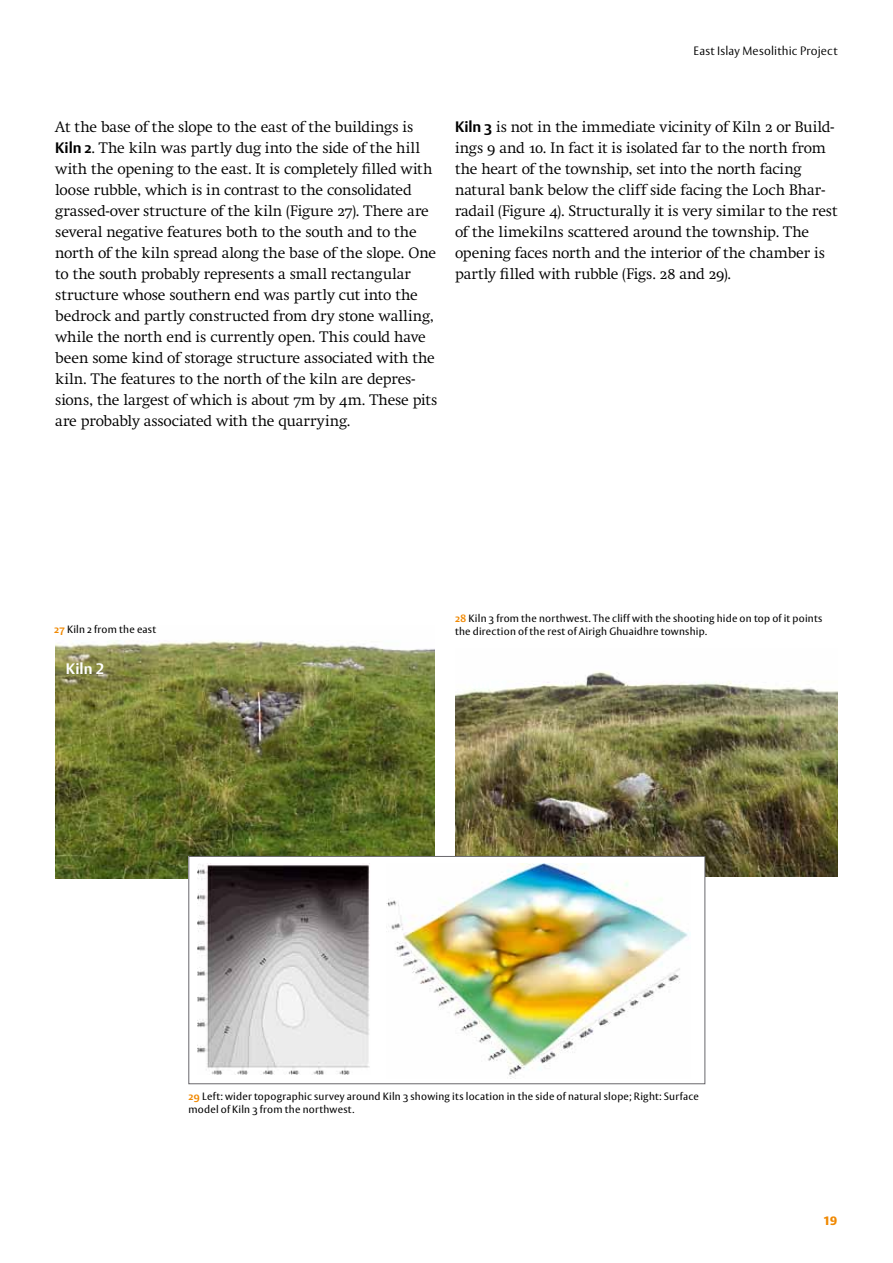
<style>
.page{position:relative;width:893px;height:1263px;background:#fff}
.page>*{position:absolute;margin:0;border:0;box-sizing:border-box;transform-origin:0 0}
.t1{font:15px/21px "Rdg Swift";letter-spacing:-.005em;color:#000}
.t2{font:700 15px "Rdg Vesta";color:#fff}
.t3{font:12px "Rdg Vesta";letter-spacing:.015em;color:#000}
.t4{font:700 12px "Rdg Vesta 3";color:#f08800}
.t5{font:10.5px/13.5px "Rdg Vesta 2";letter-spacing:.02em;color:#000}
.s1{font-family:"Rdg Vesta";font-weight:700}
.s2{font-family:"Rdg Vesta";font-weight:700;color:#f08800}
</style>
<div class="page">
<img style="left:55px;top:640px;width:379px;height:238px">
<img style="left:455px;top:671px;width:383px;height:205px">
<div style="left:189px;top:856px;width:516px;height:228px;background:#fff"></div>
<img style="left:198px;top:863px;width:172px;height:211px">
<div style="left:189px;top:856px;width:516px;height:228px;border:1px solid #68676c"></div>
<img style="left:387px;top:863px;width:301px;height:215px">
<p class="t3" style="left:694px;top:44px;width:146px">East Islay Mesolithic Project</p>
<p class="t1" style="left:55px;top:117px;width:383px">At the base of the slope to the east of the buildings is <span class="s1">Kiln 2</span>. The kiln was partly dug into the side of the hill with the opening to the east. It is completely filled with loose rubble, which is in contrast to the consolidated grassed-over structure of the kiln (Figure 27). There are several negative features both to the south and to the north of the kiln spread along the base of the slope. One to the south probably represents a small rectangular structure whose southern end was partly cut into the bedrock and partly constructed from dry stone walling, while the north end is currently open. This could have been some kind of storage structure associated with the kiln. The features to the north of the kiln are depres&shy;sions, the largest of which is about 7m by 4m. These pits are probably associated with the quarrying.</p>
<p class="t1" style="left:455px;top:117px;width:384px"><span class="s1">Kiln 3</span> is not in the immediate vicinity of Kiln 2 or Build&shy;ings 9 and 10. In fact it is isolated far to the north from the heart of the township, set into the north facing natural bank below the cliff side facing the Loch Bhar&shy;radail (Figure 4). Structurally it is very similar to the rest of the limekilns scattered around the township. The opening faces north and the interior of the chamber is partly filled with rubble (Figs. 28 and 29).</p>
<p class="t5" style="left:54px;top:623px;width:103px"><span class="s2">27</span> Kiln 2 from the east</p>
<p class="t2" style="left:66px;top:659px;width:40px">Kiln 2</p>
<p class="t5" style="left:455px;top:612px;width:369px"><span class="s2">28</span> Kiln 3 from the northwest. The cliff with the shooting hide on top of it points the direction of the rest of Airigh Ghuaidhre township.</p>
<p class="t5" style="left:189px;top:1090px;width:512px"><span class="s2">29</span> Left: wider topographic survey around Kiln 3 showing its location in the side of natural slope; Right: Surface model of Kiln 3 from the northwest.</p>
<p class="t4" style="left:824px;top:1214px;width:15px">19</p>
</div>
